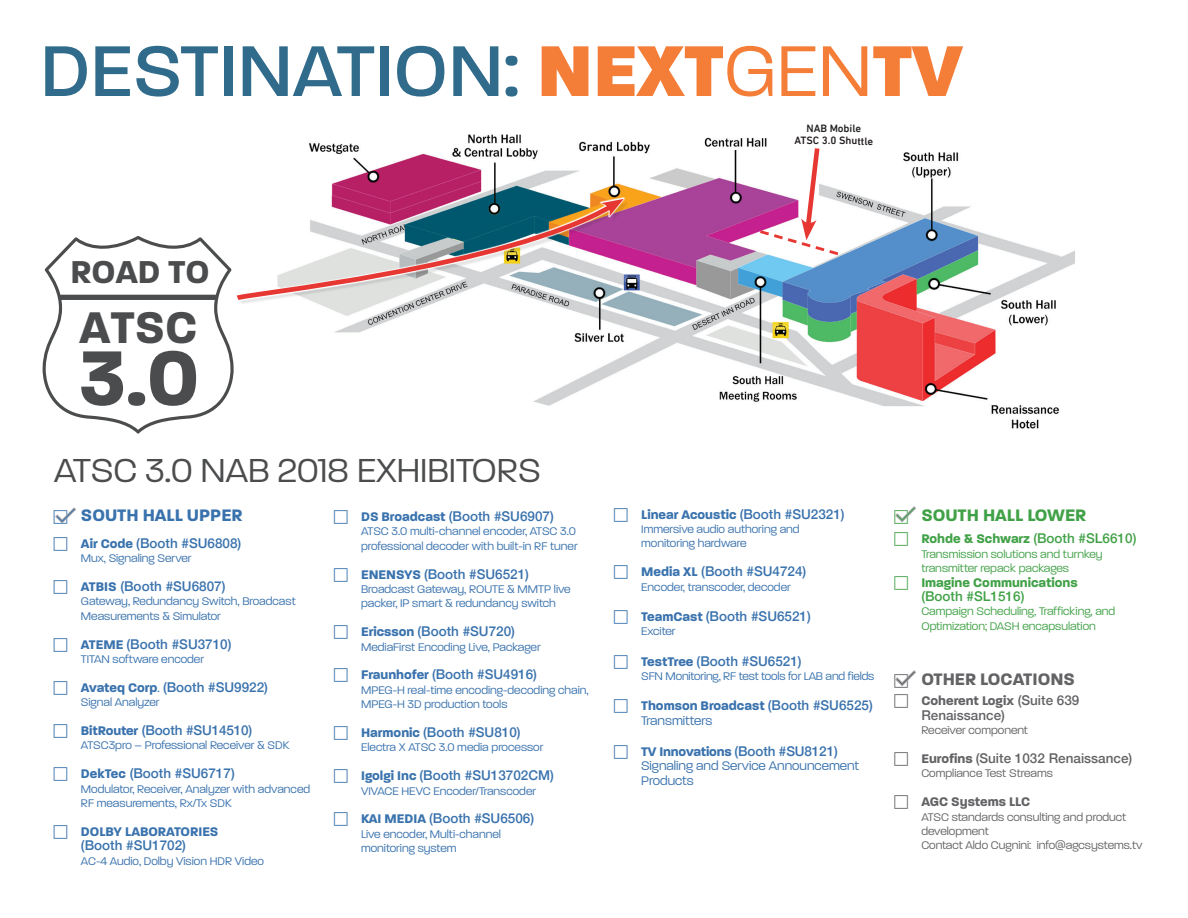
<style>
.page{position:relative;width:1188px;height:918px;background:#fff}
.page>*{position:absolute;margin:0;border:0;box-sizing:border-box;transform-origin:0 0}
.t1{font:700 83.85px "Paralucent";color:#4b4c4d}
.t2{font:500 77.55px "Paralucent";color:#316b8b}
.t3{font:700 48px "Paralucent";color:#4b4c4d}
.t4{font:300 36px "Paralucent";color:#4b4c4d}
.t5{font:700 34.2px "Paralucent";color:#4b4c4d}
.t6{font:700 18px "Paralucent";color:#3972ad}
.t7{font:700 18px "Paralucent";color:#41a147}
.t8{font:700 18px "Paralucent";color:#636366}
.t9{font:500 13.5px "Helvetica Neue";color:#3972ad}
.t10{font:700 13.5px/14.4px "Paralucent";color:#3972ad}
.t11{font:500 13.5px "Helvetica Neue";color:#636366}
.t12{font:500 13.5px "Helvetica Neue";color:#41a147}
.t13{font:300 13.5px/14.4px "Paralucent";color:#3972ad}
.t14{font:700 13.5px "Paralucent";color:#636366}
.t15{font:700 13.5px "Paralucent";color:#41a147}
.t16{font:300 12px/14.4px "Paralucent";color:#3972ad}
.t17{font:300 12px/14.4px "Paralucent";color:#41a147}
.t18{font:300 12px/14.4px "Paralucent";color:#636366}
.t19{font:500 10.95px/12.5px "DIN Next LT Pro";color:#231f20;text-align:center}
.s1{font-weight:800;color:#f47d38}
.s2{font-weight:300;color:#f47d38}
.s3{font-family:"Paralucent";font-weight:700}
.s4{font-family:"Paralucent";font-weight:300}
.s5{font-family:"Helvetica Neue";font-weight:500}
.s6{font-weight:300}
</style>
<div class="page">
<img style="left:309px;top:134px;width:766px;height:295px">
<svg style="left:309px;top:197px;width:316px;height:105px"></svg>
<svg style="left:42px;top:199px;width:582px;height:235px"></svg>
<svg style="left:757px;top:143px;width:84px;height:114px"></svg>
<svg style="left:55px;top:507px;width:21px;height:17px"></svg>
<svg style="left:895px;top:506px;width:21px;height:16px"></svg>
<svg style="left:895px;top:670px;width:21px;height:16px"></svg>
<h2 class="t2" style="left:40px;top:25px;width:924px">DESTINATION: <span class="s1">NEXT</span><span class="s2">GEN</span><span class="s1">TV</span></h2>
<h3 class="t5" style="left:70px;top:252px;width:141px">ROAD TO</h3>
<h3 class="t3" style="left:79px;top:298px;width:119px">ATSC</h3>
<h1 class="t1" style="left:79px;top:328px;width:122px">3.0</h1>
<h3 class="t4" style="left:54px;top:450px;width:488px">ATSC 3.0 NAB 2018 EXHIBITORS</h3>
<h3 class="t6" style="left:81px;top:505px;width:163px">SOUTH HALL UPPER</h3>
<p class="t9" style="left:81px;top:532px;width:162px"><span class="s3">Air Code</span> (Booth #SU6808)</p>
<p class="t16" style="left:81px;top:551px;width:112px">Mux, Signaling Server</p>
<p class="t9" style="left:81px;top:575px;width:146px"><span class="s3">ATBIS</span> (Booth #SU6807)</p>
<p class="t16" style="left:81px;top:594px;width:216px">Gateway, Redundancy Switch, Broadcast<br>Measurements &amp; Simulator</p>
<p class="t9" style="left:81px;top:633px;width:152px"><span class="s3">ATEME</span> (Booth #SU3710)</p>
<p class="t16" style="left:81px;top:652px;width:125px">TITAN software encoder</p>
<p class="t9" style="left:81px;top:676px;width:189px"><span class="s3">Avateq Corp</span><span class="s4">.</span> (Booth #SU9922)</p>
<p class="t16" style="left:81px;top:695px;width:80px">Signal Analyzer</p>
<p class="t9" style="left:81px;top:719px;width:173px"><span class="s3">BitRouter</span> (Booth #SU14510)</p>
<p class="t16" style="left:81px;top:738px;width:210px">ATSC3pro – Professional Receiver &amp; SDK</p>
<p class="t9" style="left:81px;top:763px;width:155px"><span class="s3">DekTec</span> (Booth #SU6717)</p>
<p class="t16" style="left:81px;top:782px;width:231px">Modulator, Receiver, Analyzer with advanced<br>RF measurements, Rx/Tx SDK</p>
<p class="t10" style="left:81px;top:824px;width:139px">DOLBY LABORATORIES</p>
<p class="t9" style="left:81px;top:835px;width:107px">(Booth #SU1702)</p>
<p class="t16" style="left:81px;top:854px;width:185px">AC-4 Audio, Dolby Vision HDR Video</p>
<p class="t9" style="left:361px;top:505px;width:194px"><span class="s3">DS Broadcast</span> (Booth #SU6907)</p>
<p class="t16" style="left:361px;top:524px;width:218px">ATSC 3.0 multi-channel encoder, ATSC 3.0 professional decoder with built-in RF tuner</p>
<p class="t9" style="left:361px;top:563px;width:169px"><span class="s3">ENENSYS</span> (Booth #SU6521)</p>
<p class="t16" style="left:361px;top:582px;width:211px">Broadcast Gateway, ROUTE &amp; MMTP live packer, IP smart &amp; redundancy switch</p>
<p class="t9" style="left:361px;top:621px;width:155px"><span class="s3">Ericsson</span> (Booth #SU720)</p>
<p class="t16" style="left:361px;top:640px;width:181px">MediaFirst Encoding Live, Packager</p>
<p class="t9" style="left:361px;top:664px;width:177px"><span class="s3">Fraunhofer</span> (Booth #SU4916)</p>
<p class="t16" style="left:361px;top:683px;width:229px">MPEG-H real-time encoding-decoding chain,<br>MPEG-H 3D production tools</p>
<p class="t9" style="left:361px;top:721px;width:161px"><span class="s3">Harmonic</span> (Booth #SU810)</p>
<p class="t16" style="left:361px;top:740px;width:184px">Electra X ATSC 3.0 media processor</p>
<p class="t9" style="left:361px;top:765px;width:194px"><span class="s3">Igolgi Inc</span> (Booth #SU13702CM)</p>
<p class="t16" style="left:361px;top:784px;width:177px">VIVACE HEVC Encoder/Transcoder</p>
<p class="t9" style="left:361px;top:808px;width:175px"><span class="s3">KAI MEDIA</span> (Booth #SU6506)</p>
<p class="t16" style="left:361px;top:827px;width:141px">Live encoder, Multi-channel monitoring system</p>
<p class="t19" style="left:795px;top:121px;width:80px;rotate:1deg">NAB Mobile<br>ATSC 3.0 Shuttle</p>
<p class="t10" style="left:641px;top:507px;width:205px">Linear Acoustic <span class="s5">(Booth #SU2321)</span></p>
<p class="t16" style="left:641px;top:522px;width:160px">Immersive audio authoring and monitoring hardware</p>
<p class="t9" style="left:641px;top:561px;width:167px"><span class="s3">Media XL</span> (Booth #SU4724)</p>
<p class="t16" style="left:641px;top:580px;width:151px">Encoder, transcoder, decoder</p>
<p class="t9" style="left:641px;top:605px;width:171px"><span class="s3">TeamCast</span> (Booth #SU6521)</p>
<p class="t16" style="left:641px;top:624px;width:36px">Exciter</p>
<p class="t9" style="left:641px;top:650px;width:162px"><span class="s3">TestTree</span> (Booth #SU6521)</p>
<p class="t16" style="left:641px;top:669px;width:235px">SFN Monitoring, RF test tools for LAB and fields</p>
<p class="t10" style="left:641px;top:699px;width:233px">Thomson Broadcast <span class="s5">(Booth #SU6525)<br></span><span class="s6">Transmitters</span></p>
<p class="t9" style="left:641px;top:740px;width:198px"><span class="s3">TV Innovations</span> (Booth #SU8121)</p>
<p class="t13" style="left:641px;top:759px;width:219px">Signaling and Service Announcement<br>Products</p>
<h3 class="t7" style="left:921px;top:505px;width:166px">SOUTH HALL LOWER</h3>
<p class="t12" style="left:921px;top:528px;width:217px"><span class="s3">Rohde &amp; Schwarz</span> (Booth #SL6610)</p>
<p class="t17" style="left:921px;top:547px;width:183px">Transmission solutions and turnkey transmitter repack packages</p>
<p class="t15" style="left:921px;top:574px;width:158px">Imagine Communications</p>
<p class="t12" style="left:921px;top:585px;width:105px">(Booth #SL1516)</p>
<p class="t17" style="left:921px;top:604px;width:195px">Campaign Scheduling, Trafficking, and<br>Optimization; DASH encapsulation</p>
<h3 class="t8" style="left:921px;top:668px;width:155px">OTHER LOCATIONS</h3>
<p class="t14" style="left:921px;top:693px;width:160px">Coherent Logix <span class="s5">(Suite 639</span></p>
<p class="t11" style="left:921px;top:704px;width:85px">Renaissance)</p>
<p class="t18" style="left:921px;top:723px;width:108px">Receiver component</p>
<p class="t11" style="left:921px;top:747px;width:212px"><span class="s3">Eurofins</span> (Suite 1032 Renaissance)</p>
<p class="t18" style="left:921px;top:766px;width:133px">Compliance Test Streams</p>
<p class="t14" style="left:921px;top:794px;width:110px">AGC Systems LLC</p>
<p class="t18" style="left:921px;top:809px;width:223px">ATSC standards consulting and product development<br>Contact Aldo Cugnini: info@agcsystems.tv</p>
</div>
